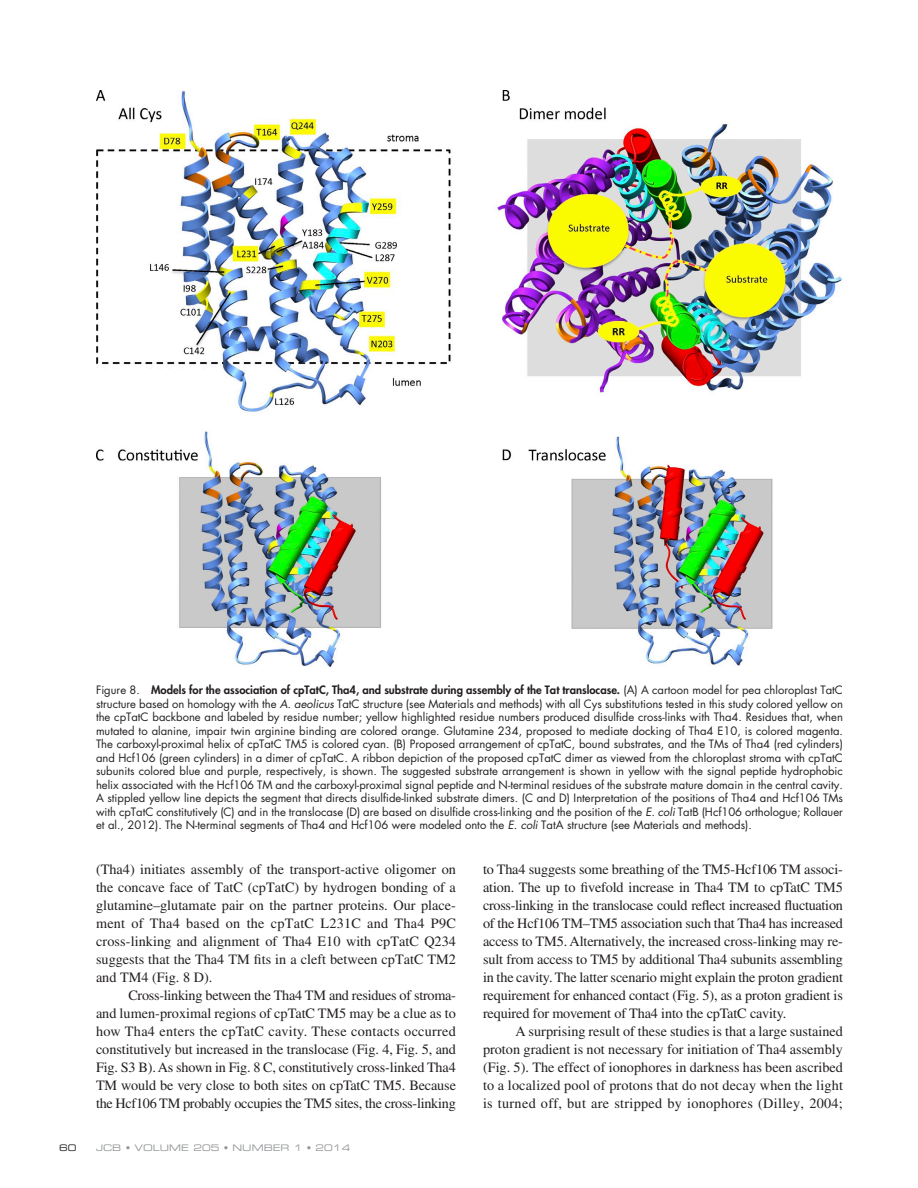
<style>
.page{position:relative;width:918px;height:1188px;background:#fff}
.page>*{position:absolute;margin:0;border:0;box-sizing:border-box;transform-origin:0 0}
.t1{font:14.25px/18px "Times LT Std";letter-spacing:-.005em;color:#231f20;text-align:justify}
.t2{font:11.25px/13.5px "Futura Std";color:#231f20;text-align:justify}
.t3{font:9px "Eurostile LT Std Ex 2";color:#949698}
.t4{font:9px "Eurostile LT Std Ex 2";color:#231f20}
.s1{font-weight:800}
.s2{font-style:italic}
</style>
<div class="page">
<img style="left:96px;top:90px;width:746px;height:577px">
<p class="t2" style="left:96px;top:684px;width:749px">Figure 8. <span class="s1">Models for the association of cpTatC, Tha4, and substrate during assembly of the Tat translocase.</span> (A) A cartoon model for pea chloroplast TatC structure based on homology with the <span class="s2">A. aeolicus</span> TatC structure (see Materials and methods) with all Cys substitutions tested in this study colored yellow on the cpTatC backbone and labeled by residue number; yellow highlighted residue numbers produced disulfide cross-links with Tha4. Residues that, when mutated to alanine, impair twin arginine binding are colored orange. Glutamine 234, proposed to mediate docking of Tha4 E10, is colored magenta.<br>The carboxyl-proximal helix of cpTatC TM5 is colored cyan. (B) Proposed arrangement of cpTatC, bound substrates, and the TMs of Tha4 (red cylinders) and Hcf106 (green cylinders) in a dimer of cpTatC. A ribbon depiction of the proposed cpTatC dimer as viewed from the chloroplast stroma with cpTatC subunits colored blue and purple, respectively, is shown. The suggested substrate arrangement is shown in yellow with the signal peptide hydrophobic helix associated with the Hcf106 TM and the carboxyl-proximal signal peptide and N-terminal residues of the substrate mature domain in the central cavity.<br>A stippled yellow line depicts the segment that directs disulfide-linked substrate dimers. (C and D) Interpretation of the positions of Tha4 and Hcf106 TMs with cpTatC constitutively (C) and in the translocase (D) are based on disulfide cross-linking and the position of the <span class="s2">E. coli</span> TatB (Hcf106 orthologue; Rollauer et al., 2012). The N-terminal segments of Tha4 and Hcf106 were modeled onto the <span class="s2">E. coli</span> TatA structure (see Materials and methods).</p>
<p class="t1" style="left:96px;top:860px;width:362px">(Tha4) initiates assembly of the transport-active oligomer on the concave face of TatC (cpTatC) by hydrogen bonding of a glutamine–glutamate pair on the partner proteins. Our place&shy;ment of Tha4 based on the cpTatC L231C and Tha4 P9C cross-linking and alignment of Tha4 E10 with cpTatC Q234 suggests that the Tha4 TM fits in a cleft between cpTatC TM2 and TM4 (Fig. 8 D).</p>
<p class="t1" style="left:96px;top:986px;width:362px;text-indent:32px">Cross-linking between the Tha4 TM and residues of stroma&shy;and lumen-proximal regions of cpTatC TM5 may be a clue as to how Tha4 enters the cpTatC cavity. These contacts occurred constitutively but increased in the translocase (Fig. 4, Fig. 5, and Fig. S3 B). As shown in Fig. 8 C, constitutively cross-linked Tha4<br>TM would be very close to both sites on cpTatC TM5. Because the Hcf106 TM probably occupies the TM5 sites, the cross-linking</p>
<p class="t4" style="left:59px;top:1142px;width:19px">60</p>
<p class="t3" style="left:96px;top:1142px;width:256px">JCB • VOLUME 205 • NUMBER 1 • 2014</p>
<p class="t1" style="left:483px;top:860px;width:362px">to Tha4 suggests some breathing of the TM5-Hcf106 TM associ&shy;ation. The up to fivefold increase in Tha4 TM to cpTatC TM5 cross-linking in the translocase could reflect increased fluctuation of the Hcf106 TM–TM5 association such that Tha4 has increased access to TM5. Alternatively, the increased cross-linking may re&shy;sult from access to TM5 by additional Tha4 subunits assembling in the cavity. The latter scenario might explain the proton gradient requirement for enhanced contact (Fig. 5), as a proton gradient is required for movement of Tha4 into the cpTatC cavity.</p>
<p class="t1" style="left:483px;top:1022px;width:362px;text-indent:32px">A surprising result of these studies is that a large sustained proton gradient is not necessary for initiation of Tha4 assembly (Fig. 5). The effect of ionophores in darkness has been ascribed to a localized pool of protons that do not decay when the light is turned off, but are stripped by ionophores (Dilley, 2004;</p>
</div>
